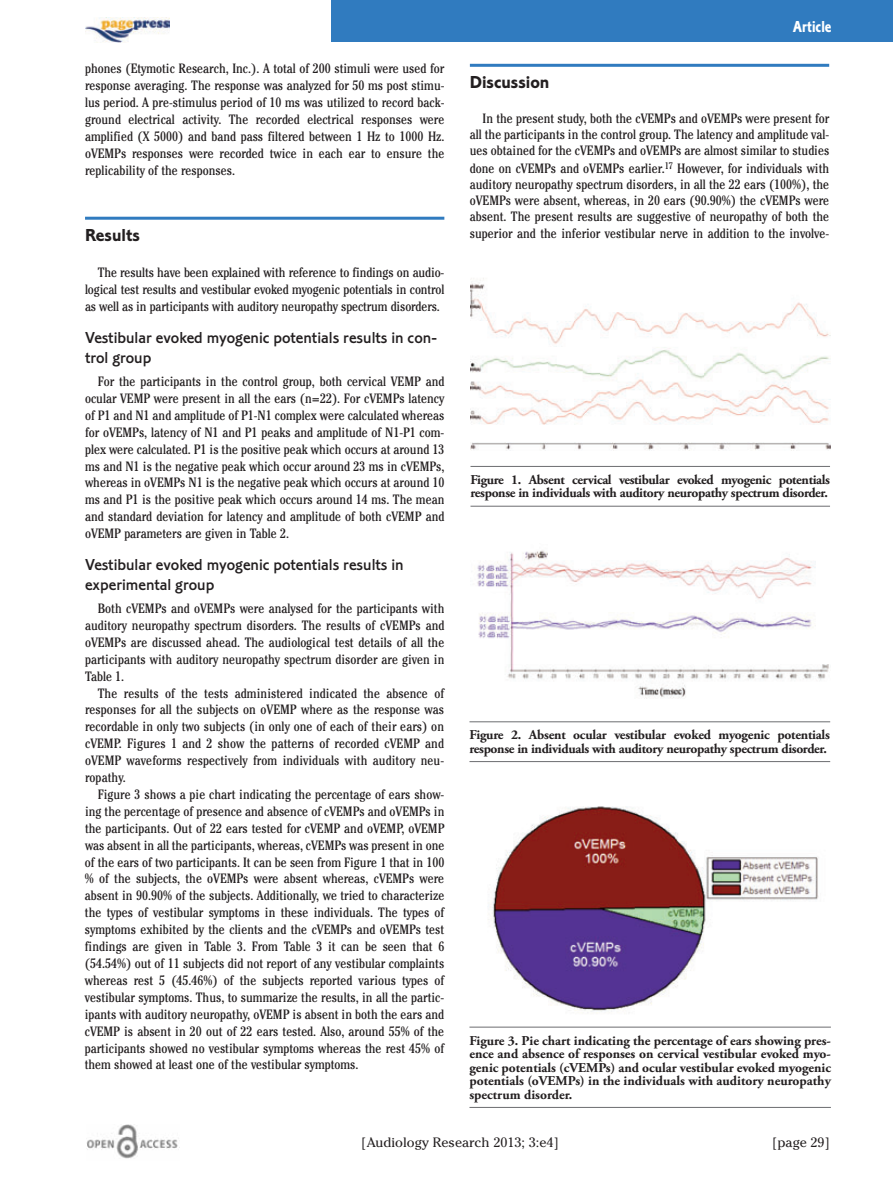
<style>
.page{position:relative;width:893px;height:1191px;background:#fff}
.page>*{position:absolute;margin:0;border:0;box-sizing:border-box;transform-origin:0 0}
.t1{font:18px "Corinthian Bold Plain";color:#231f20}
.t2{font:16.5px/20.5px "Corinthian Medium Plain";color:#231f20}
.t3{font:16.5px "Corinthian Bold Condensed Plain";color:#fff}
.t4{font:condensed 13.5px/17px "Cheltenham";color:#231f20;text-align:justify}
.t5{font:700 13.5px/13.5px "Adobe Garamond Pro";letter-spacing:-.025em;color:#231f20}
.t6{font:13.5px "Cheltenham";color:#231f20}
</style>
<div class="page">
<hr style="left:85px;top:217px;width:359px;height:3px;background:#307bbf">
<hr style="left:470px;top:64px;width:359px;height:3px;background:#307bbf">
<img style="left:85px;top:17px;width:85px;height:26px">
<img style="left:87px;top:1124px;width:91px;height:35px">
<div style="left:331px;top:0;width:562px;height:41px;background:#307bbf"></div>
<hr style="left:470px;top:466px;width:360px;height:1px;background:#6c6d70">
<hr style="left:470px;top:506px;width:360px;height:1px;background:#6c6d70">
<img style="left:470px;top:278px;width:360px;height:173px">
<img style="left:477px;top:550px;width:352px;height:149px">
<img style="left:488px;top:806px;width:331px;height:207px">
<hr style="left:469px;top:721px;width:361px;height:1px;background:#6c6d70">
<hr style="left:469px;top:761px;width:361px;height:1px;background:#6c6d70">
<hr style="left:469px;top:1026px;width:362px;height:1px;background:#6c6d70">
<hr style="left:469px;top:1107px;width:362px;height:1px;background:#6c6d70">
<p class="t4" style="left:85px;top:61px;width:361px">phones (Etymotic Research, Inc.). A total of 200 stimuli were used for response averaging. The response was analyzed for 50 ms post stimu&shy;lus period. A pre-stimulus period of 10 ms was utilized to record back&shy;ground electrical activity. The recorded electrical responses were amplified (X 5000) and band pass filtered between 1 Hz to 1000 Hz. oVEMPs responses were recorded twice in each ear to ensure the replicability of the responses.</p>
<h1 class="t1" style="left:85px;top:229px;width:56px">Results</h1>
<p class="t4" style="left:85px;top:265px;width:361px;text-indent:13px">The results have been explained with reference to findings on audio&shy;logical test results and vestibular evoked myogenic potentials in control as well as in participants with auditory neuropathy spectrum disorders.</p>
<p class="t2" style="left:85px;top:328px;width:354px">Vestibular evoked myogenic potentials results in con&shy;trol group</p>
<p class="t4" style="left:85px;top:374px;width:361px;text-indent:13px">For the participants in the control group, both cervical VEMP and ocular VEMP were present in all the ears (n=22). For cVEMPs latency of P1 and N1 and amplitude of P1-N1 complex were calculated whereas for oVEMPs, latency of N1 and P1 peaks and amplitude of N1-P1 com&shy;plex were calculated. P1 is the positive peak which occurs at around 13 ms and N1 is the negative peak which occur around 23 ms in cVEMPs, whereas in oVEMPs N1 is the negative peak which occurs at around 10 ms and P1 is the positive peak which occurs around 14 ms. The mean and standard deviation for latency and amplitude of both cVEMP and oVEMP parameters are given in Table 2.</p>
<p class="t2" style="left:85px;top:555px;width:320px">Vestibular evoked myogenic potentials results in experimental group</p>
<p class="t4" style="left:85px;top:601px;width:361px;text-indent:13px">Both cVEMPs and oVEMPs were analysed for the participants with auditory neuropathy spectrum disorders. The results of cVEMPs and oVEMPs are discussed ahead. The audiological test details of all the participants with auditory neuropathy spectrum disorder are given in Table 1.</p>
<p class="t4" style="left:85px;top:685px;width:361px;text-indent:13px">The results of the tests administered indicated the absence of responses for all the subjects on oVEMP where as the response was recordable in only two subjects (in only one of each of their ears) on cVEMP. Figures 1 and 2 show the patterns of recorded cVEMP and oVEMP waveforms respectively from individuals with auditory neu&shy;ropathy.</p>
<p class="t4" style="left:85px;top:787px;width:361px;text-indent:13px">Figure 3 shows a pie chart indicating the percentage of ears show&shy;ing the percentage of presence and absence of cVEMPs and oVEMPs in the participants. Out of 22 ears tested for cVEMP and oVEMP, oVEMP was absent in all the participants, whereas, cVEMPs was present in one of the ears of two participants. It can be seen from Figure 1 that in 100 % of the subjects, the oVEMPs were absent whereas, cVEMPs were absent in 90.90% of the subjects. Additionally, we tried to characterize the types of vestibular symptoms in these individuals. The types of symptoms exhibited by the clients and the cVEMPs and oVEMPs test findings are given in Table 3. From Table 3 it can be seen that 6 (54.54%) out of 11 subjects did not report of any vestibular complaints whereas rest 5 (45.46%) of the subjects reported various types of vestibular symptoms. Thus, to summarize the results, in all the partic&shy;ipants with auditory neuropathy, oVEMP is absent in both the ears and cVEMP is absent in 20 out of 22 ears tested. Also, around 55% of the participants showed no vestibular symptoms whereas the rest 45% of them showed at least one of the vestibular symptoms.</p>
<p class="t3" style="left:793px;top:21px;width:40px">Article</p>
<h1 class="t1" style="left:470px;top:76px;width:81px">Discussion</h1>
<p class="t4" style="left:470px;top:111px;width:361px;line-height:16.4px;text-indent:13px">In the present study, both the cVEMPs and oVEMPs were present for all the participants in the control group. The latency and amplitude val&shy;ues obtained for the cVEMPs and oVEMPs are almost similar to studies done on cVEMPs and oVEMPs earlier.<sup>17</sup> However, for individuals with auditory neuropathy spectrum disorders, in all the 22 ears (100%), the oVEMPs were absent, whereas, in 20 ears (90.90%) the cVEMPs were absent. The present results are suggestive of neuropathy of both the superior and the inferior vestibular nerve in addition to the involve-</p>
<p class="t5" style="left:470px;top:474px;width:361px">Figure 1. Absent cervical vestibular evoked myogenic potentials response in individuals with auditory neuropathy spectrum disorder.</p>
<p class="t5" style="left:469px;top:729px;width:362px">Figure 2. Absent ocular vestibular evoked myogenic potentials response in individuals with auditory neuropathy spectrum disorder.</p>
<p class="t5" style="left:469px;top:1034px;width:363px;text-align:justify">Figure 3. Pie chart indicating the percentage of ears showing pres&shy;ence and absence of responses on cervical vestibular evoked myo&shy;genic potentials (cVEMPs) and ocular vestibular evoked myogenic potentials (oVEMPs) in the individuals with auditory neuropathy spectrum disorder.</p>
<p class="t6" style="left:361px;top:1134px;width:199px">[Audiology Research 2013; 3:e4]</p>
<p class="t6" style="left:772px;top:1134px;width:59px">[page 29]</p>
</div>
